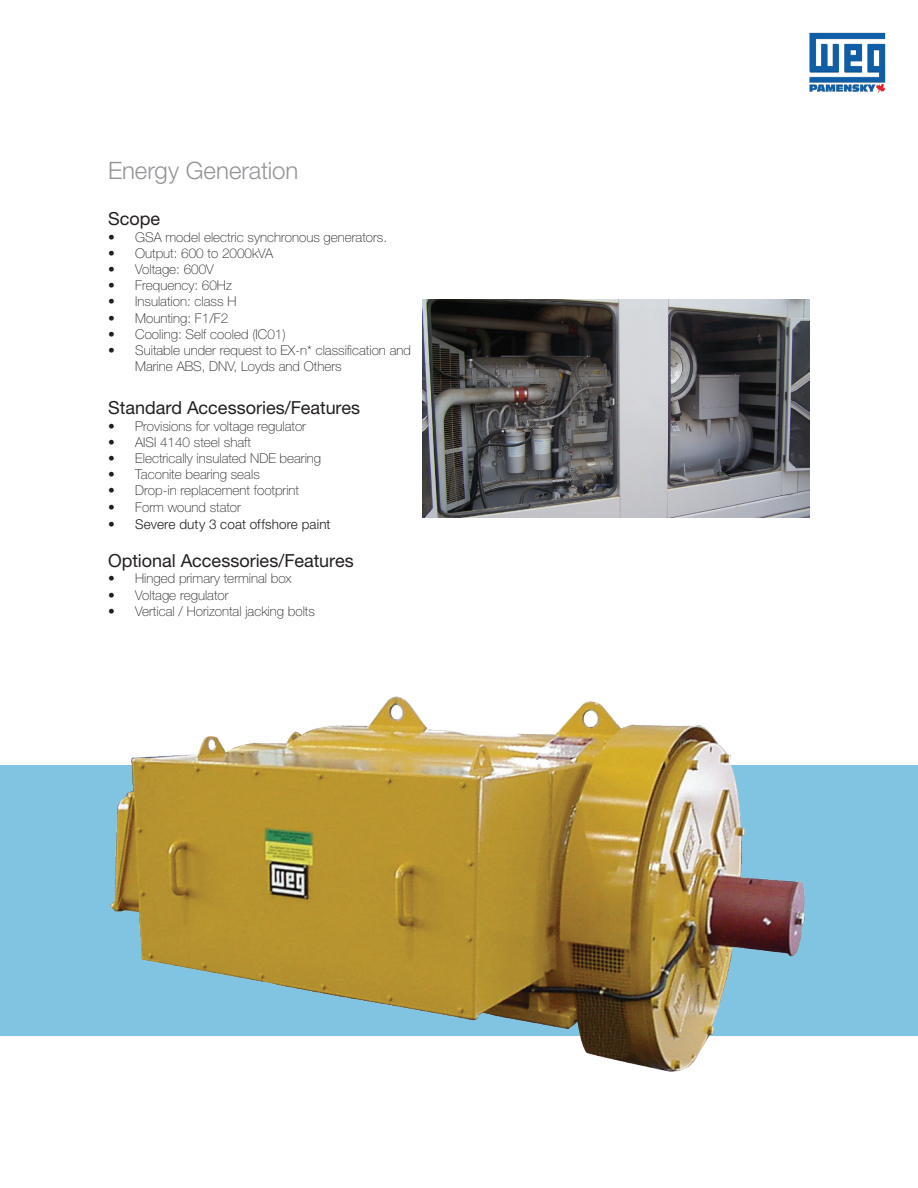
<style>
.page{position:relative;width:918px;height:1188px;background:#fff}
.page>*{position:absolute;margin:0;border:0;box-sizing:border-box;transform-origin:0 0}
._05___Headline_HN45{font:300 24px "Helvetica Neue LT Pro";color:#939598}
.Subheadline{font:18px "Helvetica Neue LT Pro";color:#231f20}
.t1{font:100 13.5px/16.2px "Helvetica Neue LT Pro";color:#231f20}
.t2{font:300 13.5px "Helvetica Neue LT Pro";letter-spacing:.01em;color:#231f20}
.s1{font-weight:100}
</style>
<div class="page">
<div style="left:0;top:765px;width:918px;height:271px;background:#81c4e2"></div>
<img style="left:423px;top:300px;width:387px;height:217px">
<img style="left:110px;top:696px;width:695px;height:376px">
<img style="left:809px;top:32px;width:77px;height:61px">
<p class="_05___Headline_HN45" style="left:108px;top:156px;width:192px">Energy Generation</p>
<p class="Subheadline" style="left:108px;top:208px;width:53px">Scope</p>
<p class="t1" style="left:108px;top:229px;width:280px">• GSA model electric synchronous generators.</p>
<p class="t1" style="left:108px;top:245px;width:166px">• Output: 600 to 2000kVA</p>
<p class="t1" style="left:108px;top:261px;width:107px">• Voltage: 600V</p>
<p class="t1" style="left:108px;top:277px;width:125px">• Frequency: 60Hz</p>
<p class="t1" style="left:108px;top:293px;width:130px">• Insulation: class H</p>
<p class="t1" style="left:108px;top:310px;width:122px">• Mounting: F1/F2</p>
<p class="t1" style="left:108px;top:326px;width:179px">• Cooling: Self cooled (IC01)</p>
<p class="t1" style="left:135px;top:342px;width:277px;text-indent:-27px">• Suitable under request to EX-n* classification and<br>Marine ABS, DNV, Loyds and Others</p>
<p class="Subheadline" style="left:108px;top:397px;width:254px">Standard Accessories/Features</p>
<p class="t1" style="left:108px;top:418px;width:199px">• Provisions for voltage regulator</p>
<p class="t1" style="left:108px;top:434px;width:144px">• AISI 4140 steel shaft</p>
<p class="t1" style="left:108px;top:450px;width:214px">• Electrically insulated NDE bearing</p>
<p class="t1" style="left:108px;top:466px;width:153px">• Taconite bearing seals</p>
<p class="t1" style="left:108px;top:482px;width:192px">• Drop-in replacement footprint</p>
<p class="t1" style="left:108px;top:499px;width:134px">• Form wound stator</p>
<p class="t2" style="left:108px;top:516px;width:224px"><span class="s1">•</span> Severe duty 3 coat offshore paint</p>
<p class="Subheadline" style="left:108px;top:550px;width:247px">Optional Accessories/Features</p>
<p class="t1" style="left:108px;top:570px;width:185px">• Hinged primary terminal box</p>
<p class="t1" style="left:108px;top:587px;width:122px">• Voltage regulator</p>
<p class="t1" style="left:108px;top:603px;width:208px">• Vertical / Horizontal jacking bolts</p>
</div>
